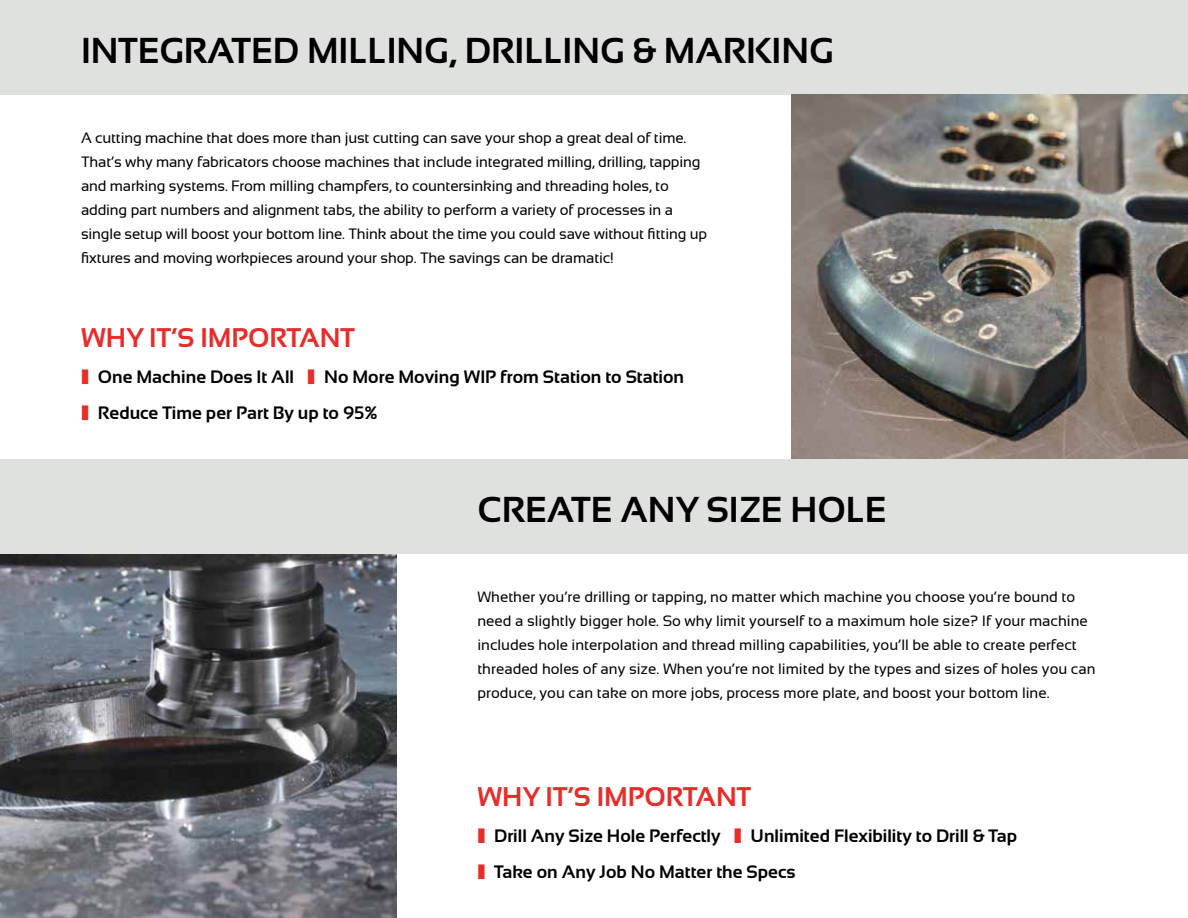
<style>
.page{position:relative;width:1188px;height:918px;background:#fff}
.page>*{position:absolute;margin:0;border:0;box-sizing:border-box;transform-origin:0 0}
.t1{font:700 36px "Sansation";color:#000}
.t2{font:700 27px "Sansation";color:#e82c2a}
.t3{font:700 18px "Sansation";color:#000}
.t4{font:15px/24px "Sansation";letter-spacing:-.01em;color:#000}
.s1{color:#e82c2a}
</style>
<div class="page">
<img style="left:0;top:554px;width:396px;height:364px">
<div style="left:0;top:0;width:1188px;height:94px;background:#dfe1df"></div>
<div style="left:0;top:459px;width:1188px;height:95px;background:#dfe1df"></div>
<img style="left:792px;top:94px;width:396px;height:365px">
<h1 class="t1" style="left:81px;top:30px;width:754px">INTEGRATED MILLING, DRILLING &amp; MARKING</h1>
<p class="t4" style="left:81px;top:125px;width:628px">A cutting machine that does more than just cutting can save your shop a great deal of time.<br>That’s why many fabricators choose machines that include integrated milling, drilling, tapping and marking systems. From milling champfers, to countersinking and threading holes, to adding part numbers and alignment tabs, the ability to perform a variety of processes in a single setup will boost your bottom line. Think about the time you could save without fitting up fixtures and moving workpieces around your shop. The savings can be dramatic!</p>
<h2 class="t2" style="left:81px;top:323px;width:275px">WHY IT’S IMPORTANT</h2>
<p class="t3" style="left:81px;top:367px;width:605px"><span class="s1">■</span> One Machine Does It All <span class="s1">■</span> No More Moving WIP from Station to Station</p>
<p class="t3" style="left:81px;top:403px;width:298px"><span class="s1">■</span> Reduce Time per Part By up to 95%</p>
<h1 class="t1" style="left:477px;top:489px;width:411px">CREATE ANY SIZE HOLE</h1>
<p class="t4" style="left:477px;top:584px;width:620px">Whether you’re drilling or tapping, no matter which machine you choose you’re bound to need a slightly bigger hole. So why limit yourself to a maximum hole size? If your machine includes hole interpolation and thread milling capabilities, you’ll be able to create perfect threaded holes of any size. When you’re not limited by the types and sizes of holes you can produce, you can take on more jobs, process more plate, and boost your bottom line.</p>
<h2 class="t2" style="left:477px;top:782px;width:275px">WHY IT’S IMPORTANT</h2>
<p class="t3" style="left:477px;top:826px;width:541px"><span class="s1">■</span> Drill Any Size Hole Perfectly <span class="s1">■</span> Unlimited Flexibility to Drill &amp; Tap</p>
<p class="t3" style="left:477px;top:862px;width:320px"><span class="s1">■</span> Take on Any Job No Matter the Specs</p>
</div>
